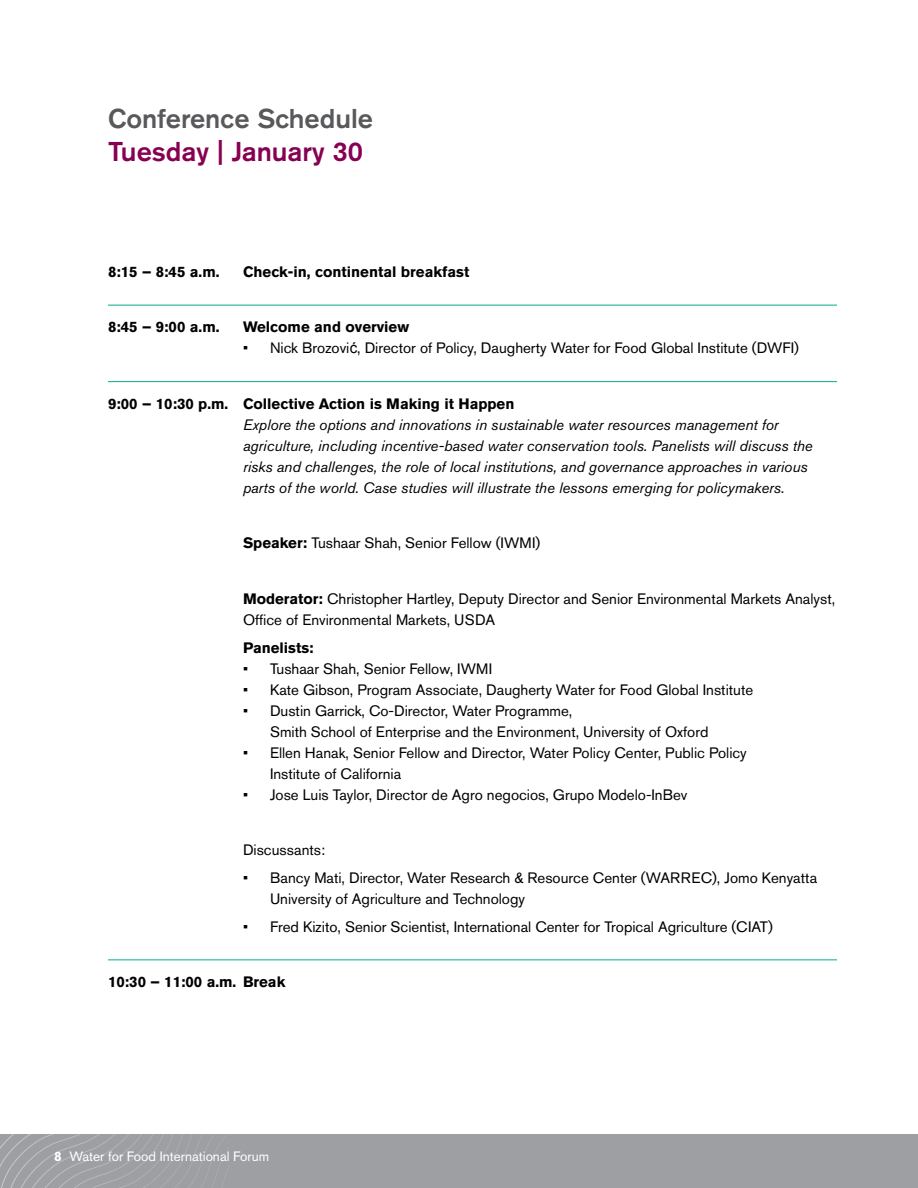
<style>
.page{position:relative;width:918px;height:1188px;background:#fff}
.page>*{position:absolute;margin:0;border:0;box-sizing:border-box;transform-origin:0 0}
.t1{font:500 27px "Akzidenz Grotesk BE";color:#58595b}
.t2{font:500 27px "Akzidenz Grotesk BE";color:#870051}
.t3{font:15px/21px "Akzidenz Grotesk BE";color:#000}
.t4{font:italic 15px/21px "Akzidenz Grotesk BE";color:#000}
.t5{font:700 15px "Akzidenz Grotesk BE";color:#000}
.t6{font:13.5px "Akzidenz Grotesk BE";color:#fff}
.s1{font-family:"Arial"}
.s2{font-weight:700}
</style>
<div class="page">
<div style="left:0;top:1134px;width:918px;height:54px;background:#9d9fa2"></div>
<svg style="left:0;top:1134px;width:191px;height:54px"></svg>
<hr style="left:108px;top:305px;width:729px;height:1px;background:#00ac95">
<hr style="left:108px;top:381px;width:729px;height:1px;background:#00ac95">
<hr style="left:108px;top:959px;width:729px;height:1px;background:#00ac95">
<h1 class="t1" style="left:108px;top:102px;width:267px">Conference Schedule</h1>
<h1 class="t2" style="left:108px;top:135px;width:256px">Tuesday | January 30</h1>
<p class="t5" style="left:108px;top:263px;width:113px">8:15 – 8:45 a.m.</p>
<p class="t5" style="left:243px;top:263px;width:228px">Check-in, continental breakfast</p>
<p class="t5" style="left:108px;top:319px;width:113px">8:45 – 9:00 a.m.</p>
<p class="t5" style="left:243px;top:319px;width:168px">Welcome and overview</p>
<p class="t3" style="left:243px;top:338px;width:558px">• Nick Brozovi<span class="s1">ć</span>, Director of Policy, Daugherty Water for Food Global Institute (DWFI)</p>
<p class="t5" style="left:108px;top:395px;width:408px">9:00 – 10:30 p.m. Collective Action is Making it Happen</p>
<p class="t4" style="left:243px;top:414px;width:571px">Explore the options and innovations in sustainable water resources management for agriculture, including incentive-based water conservation tools. Panelists will discuss the risks and challenges, the role of local institutions, and governance approaches in various parts of the world. Case studies will illustrate the lessons emerging for policymakers.</p>
<p class="t3" style="left:243px;top:533px;width:299px"><span class="s2">Speaker:</span> Tushaar Shah, Senior Fellow (IWMI)</p>
<p class="t3" style="left:243px;top:588px;width:594px"><span class="s2">Moderator:</span> Christopher Hartley, Deputy Director and Senior Environmental Markets Analyst,<br>Office of Environmental Markets, USDA</p>
<p class="t5" style="left:243px;top:639px;width:72px">Panelists:</p>
<p class="t3" style="left:243px;top:658px;width:251px">• Tushaar Shah, Senior Fellow, IWMI</p>
<p class="t3" style="left:243px;top:679px;width:512px">• Kate Gibson, Program Associate, Daugherty Water for Food Global Institute</p>
<p class="t3" style="left:270px;top:700px;width:440px;text-indent:-27px">• Dustin Garrick, Co-Director, Water Programme,<br>Smith School of Enterprise and the Environment, University of Oxford</p>
<p class="t3" style="left:270px;top:742px;width:478px;text-indent:-27px">• Ellen Hanak, Senior Fellow and Director, Water Policy Center, Public Policy<br>Institute of California</p>
<p class="t3" style="left:243px;top:784px;width:446px">• Jose Luis Taylor, Director de Agro negocios, Grupo Modelo-InBev</p>
<p class="t3" style="left:243px;top:839px;width:84px">Discussants:</p>
<p class="t3" style="left:270px;top:867px;width:549px;text-indent:-27px">• Bancy Mati, Director, Water Research &amp; Resource Center (WARREC), Jomo Kenyatta<br>University of Agriculture and Technology</p>
<p class="t3" style="left:243px;top:916px;width:531px">• Fred Kizito, Senior Scientist, International Center for Tropical Agriculture (CIAT)</p>
<p class="t5" style="left:108px;top:973px;width:179px">10:30 – 11:00 a.m. Break</p>
<p class="t6" style="left:54px;top:1148px;width:217px"><span class="s2">8</span> Water for Food International Forum</p>
</div>
